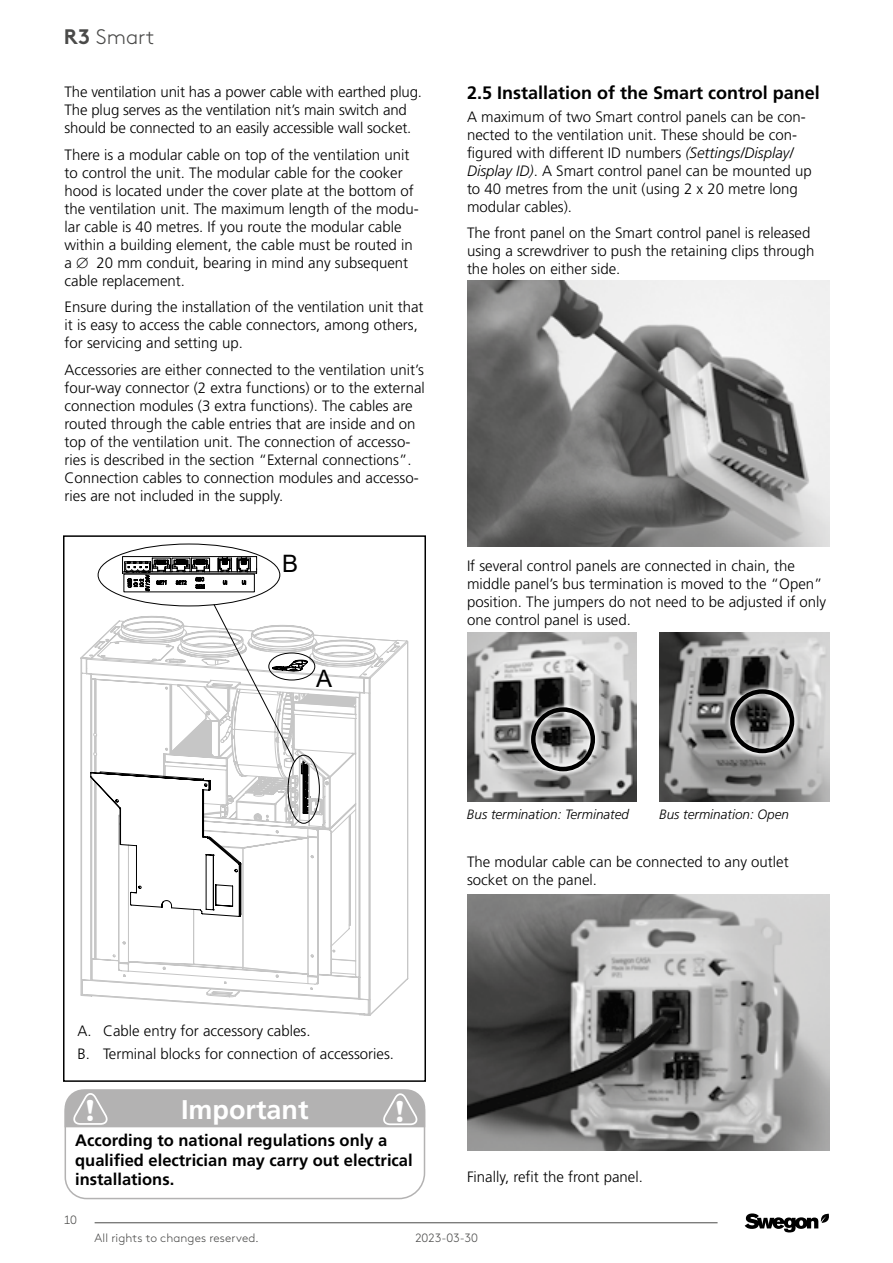
<style>
.page{position:relative;width:893px;height:1263px;background:#fff}
.page>*{position:absolute;margin:0;border:0;box-sizing:border-box;transform-origin:0 0}
.t1{font:700 31.5px "Britannic";color:#fff}
.Otsikko_tärkeää{font:27px "Frutiger LT 65 Bd";color:#fff}
.t2{font:24px "Arial";color:#000}
.t3{font:300 21px "Swegon Brown";color:#4a4a49}
.Väliotsikko_X_X{font:18px "Frutiger LT 65 Bd";color:#000}
.Leipis_huom{font:16.5px/19.8px "Frutiger LT 65 Bd";color:#000}
.Leipis{font:15px/18px "Frutiger LT 45 Lt";color:#000}
.Kuvateksti{font:13.5px "Frutiger LT 46 Lt It";color:#000}
.t4{font:300 12px "Swegon Brown";letter-spacing:.005em;color:#4a4a49}
.s1{font-weight:700}
.s2{font-family:"Frutiger LT 46 Lt It"}
</style>
<div class="page">
<hr style="left:95px;top:1222px;width:623px;height:1px;background:#4a4a49">
<svg style="left:745px;top:1213px;width:84px;height:19px"></svg>
<svg style="left:81px;top:640px;width:327px;height:376px"></svg>
<svg style="left:86px;top:637px;width:311px;height:378px"></svg>
<svg style="left:122px;top:556px;width:135px;height:35px"></svg>
<svg style="left:90px;top:604px;width:266px;height:370px"></svg>
<div style="left:63px;top:535px;width:363px;height:547px;border:2px solid #000"></div>
<svg style="left:64px;top:1089px;width:362px;height:111px"></svg>
<img style="left:468px;top:280px;width:361px;height:266px">
<img style="left:659px;top:632px;width:170px;height:170px">
<img style="left:467px;top:632px;width:170px;height:170px">
<svg style="left:527px;top:703px;width:72px;height:72px;background:#959595"></svg>
<div style="left:531px;top:707px;width:64px;height:64px;border:4px solid #000;border-radius:50%"></div>
<svg style="left:726px;top:685px;width:72px;height:72px;background:#898988"></svg>
<div style="left:730px;top:689px;width:64px;height:64px;border:4px solid #000;border-radius:50%"></div>
<img style="left:468px;top:894px;width:361px;height:256px">
<h3 class="t3" style="left:64px;top:22px;width:92px"><span class="s1">R3</span> Smart</h3>
<p class="Leipis" style="left:65px;top:83px;width:359px">The ventilation unit has a power cable with earthed plug.<br>The plug serves as the ventilation nit’s main switch and should be connected to an easily accessible wall socket.</p>
<p class="Leipis" style="left:65px;top:146px;width:356px">There is a modular cable on top of the ventilation unit to control the unit. The modular cable for the cooker hood is located under the cover plate at the bottom of the ventilation unit. The maximum length of the modu&shy;lar cable is 40 metres. If you route the modular cable within a building element, the cable must be routed in a ∅ 20 mm conduit, bearing in mind any subsequent cable replacement.</p>
<p class="Leipis" style="left:65px;top:298px;width:360px">Ensure during the installation of the ventilation unit that it is easy to access the cable connectors, among others, for servicing and setting up.</p>
<p class="Leipis" style="left:65px;top:361px;width:362px">Accessories are either connected to the ventilation unit’s four-way connector (2 extra functions) or to the external connection modules (3 extra functions). The cables are routed through the cable entries that are inside and on top of the ventilation unit. The connection of accesso&shy;ries is described in the section “External connections”.<br>Connection cables to connection modules and accesso&shy;ries are not included in the supply.</p>
<p class="t2" style="left:282px;top:547px;width:18px">B</p>
<p class="t2" style="left:316px;top:662px;width:18px">A</p>
<p class="Väliotsikko_X_X" style="left:467px;top:83px;width:354px">2.5 Installation of the Smart control panel</p>
<p class="Leipis" style="left:467px;top:108px;width:346px">A maximum of two Smart control panels can be con&shy;nected to the ventilation unit. These should be con&shy;figured with different ID numbers <span class="s2">(Settings/Display/ Display ID)</span>. A Smart control panel can be mounted up to 40 metres from the unit (using 2 x 20 metre long modular cables).</p>
<p class="Leipis" style="left:467px;top:224px;width:349px">The front panel on the Smart control panel is released using a screwdriver to push the retaining clips through the holes on either side.</p>
<p class="Leipis" style="left:467px;top:557px;width:361px">If several control panels are connected in chain, the middle panel’s bus termination is moved to the “Open” position. The jumpers do not need to be adjusted if only one control panel is used.</p>
<p class="Kuvateksti" style="left:467px;top:807px;width:164px">Bus termination: Terminated</p>
<p class="Kuvateksti" style="left:659px;top:807px;width:131px">Bus termination: Open</p>
<p class="Leipis" style="left:467px;top:853px;width:323px">The modular cable can be connected to any outlet socket on the panel.</p>
<p class="Leipis" style="left:78px;top:1022px;width:235px">A. Cable entry for accessory cables.</p>
<p class="Leipis" style="left:78px;top:1045px;width:318px">B. Terminal blocks for connection of accessories.</p>
<p class="t1" style="left:84px;top:1093px;width:13px">!</p>
<p class="t1" style="left:394px;top:1093px;width:13px">!</p>
<p class="Otsikko_tärkeää" style="left:181px;top:1094px;width:129px">Important</p>
<p class="Leipis_huom" style="left:75px;top:1130px;width:339px">According to national regulations only a qualified electrician may carry out electrical installations.</p>
<p class="t4" style="left:64px;top:1211px;width:15px">10</p>
<p class="Leipis" style="left:467px;top:1168px;width:177px">Finally, refit the front panel.</p>
<p class="t4" style="left:95px;top:1229px;width:166px">All rights to changes reserved.</p>
<p class="t4" style="left:415px;top:1229px;width:64px">2023-03-30</p>
</div>
